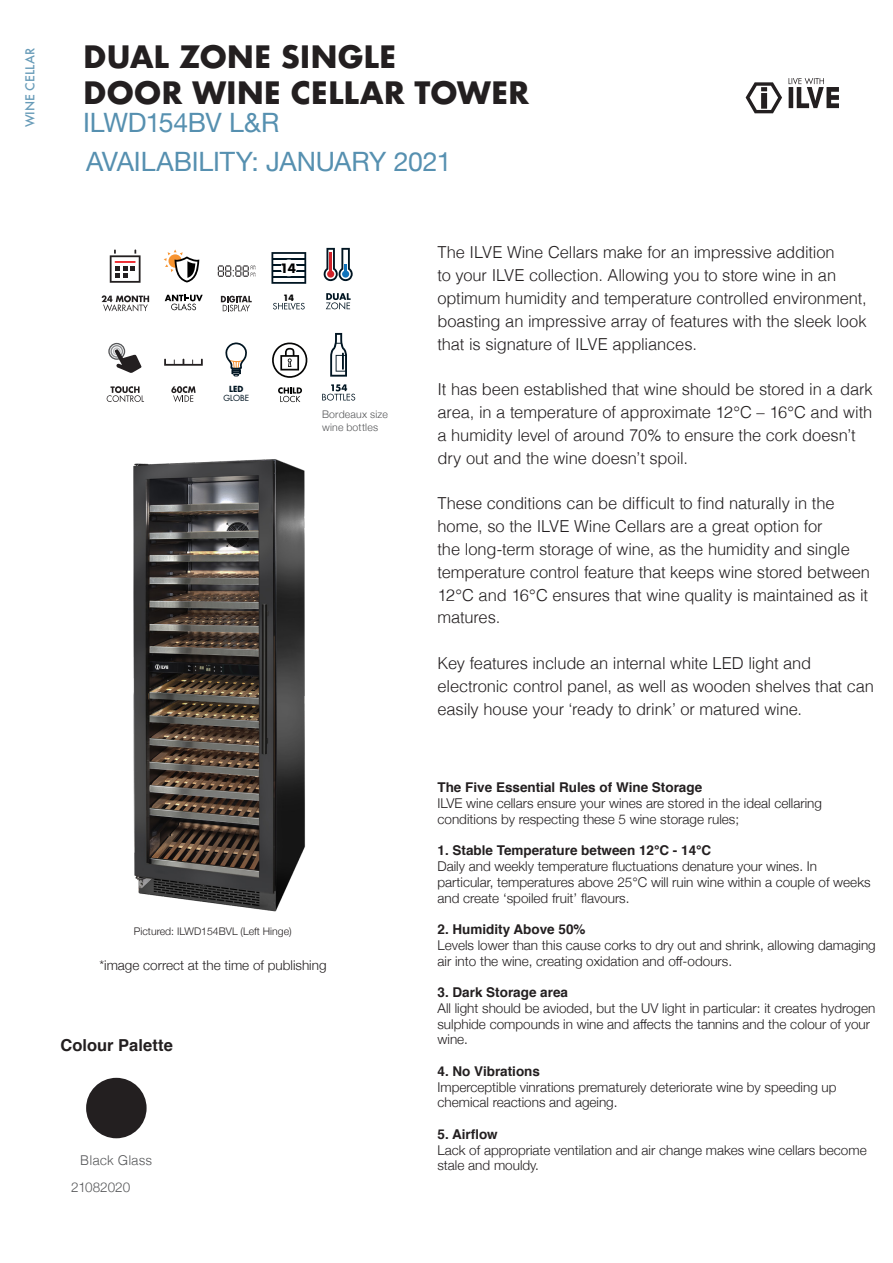
<style>
.page{position:relative;width:893px;height:1263px;background:#fff}
.page>*{position:absolute;margin:0;border:0;box-sizing:border-box;transform-origin:0 0}
.t1{font:700 30px "Futura";letter-spacing:-.01em;color:#231f20}
.t2{font:26.7px "Helvetica Neue";letter-spacing:-.01em;color:#5690b0}
.t3{font:300 16.5px/22.8px "Helvetica";letter-spacing:-.01em;color:#231f20}
.t4{font:700 16.5px "Helvetica";color:#231f20}
.t5{font:300 13.5px/15.8px "Helvetica Neue";color:#231f20}
.t6{font:700 13.5px "Helvetica";color:#231f20}
.t7{font:300 13.5px "Helvetica";color:#57585a}
.t8{font:300 13.5px "Helvetica Neue";letter-spacing:-.005em;color:#57585a}
.t9{font:700 12.6px "Futura";color:#000001;scale:.96 1}
.t10{font:500 12px "Futura";color:#5690b0}
.t11{font:300 10.5px "Helvetica Neue";color:#231f20}
.t12{font:300 10.5px/12.6px "Helvetica Neue";letter-spacing:.02em;color:#57585a}
.t13{font:700 8.55px "Futura";color:#000001;scale:.96 1}
.t14{font:8.25px/8.7px "Futura";color:#001522;text-align:center}
.s1{font-weight:700}
</style>
<div class="page">
<svg style="left:322px;top:384px;width:33px;height:17px"></svg>
<svg style="left:330px;top:333px;width:17px;height:44px"></svg>
<img style="left:133px;top:459px;width:172px;height:453px">
<svg style="left:221px;top:296px;width:31px;height:15px"></svg>
<svg style="left:218px;top:265px;width:37px;height:12px"></svg>
<svg style="left:165px;top:295px;width:38px;height:15px"></svg>
<svg style="left:164px;top:249px;width:35px;height:33px"></svg>
<svg style="left:273px;top:303px;width:32px;height:7px"></svg>
<svg style="left:271px;top:252px;width:35px;height:32px"></svg>
<svg style="left:225px;top:342px;width:22px;height:34px"></svg>
<svg style="left:171px;top:386px;width:25px;height:16px"></svg>
<svg style="left:164px;top:359px;width:39px;height:7px"></svg>
<svg style="left:107px;top:386px;width:37px;height:16px"></svg>
<svg style="left:108px;top:343px;width:34px;height:30px"></svg>
<svg style="left:102px;top:295px;width:47px;height:16px"></svg>
<svg style="left:110px;top:249px;width:31px;height:34px"></svg>
<svg style="left:326px;top:293px;width:25px;height:16px"></svg>
<svg style="left:323px;top:248px;width:30px;height:33px"></svg>
<svg style="left:278px;top:387px;width:24px;height:15px"></svg>
<svg style="left:272px;top:342px;width:35px;height:36px"></svg>
<svg style="left:746px;top:78px;width:93px;height:35px"></svg>
<div style="left:86px;top:1078px;width:61px;height:60px;background:#231f20;border-radius:50%"></div>
<p class="t10" style="left:22px;top:127px;width:81px;rotate:-90deg">WINE CELLAR</p>
<p class="t1" style="left:83px;top:35px;width:314px">DUAL ZONE SINGLE</p>
<p class="t1" style="left:83px;top:71px;width:448px">DOOR WINE CELLAR TOWER</p>
<p class="t2" style="left:83px;top:103px;width:198px">ILWD154BV L&amp;R</p>
<p class="t2" style="left:86px;top:142px;width:367px">AVAILABILITY: JANUARY 2021</p>
<p class="t9" style="left:280px;top:259px;width:18px">14</p>
<p class="t13" style="left:283px;top:292px;width:13px">14</p>
<p class="t14" style="left:223px;top:384px;width:27px"><span class="s1">LED<br></span>GLOBE</p>
<p class="t12" style="left:322px;top:407px;width:67px">Bordeaux size wine bottles</p>
<p class="t11" style="left:134px;top:923px;width:159px">Pictured: ILWD154BVL (Left Hinge)</p>
<p class="t5" style="left:99px;top:956px;width:229px">*image correct at the time of publishing</p>
<p class="t4" style="left:60px;top:1032px;width:114px">Colour Palette</p>
<p class="t7" style="left:80px;top:1148px;width:74px">Black Glass</p>
<p class="t8" style="left:71px;top:1176px;width:60px">21082020</p>
<p class="t3" style="left:437px;top:240px;width:431px">The ILVE Wine Cellars make for an impressive addition<br>to your ILVE collection. Allowing you to store wine in an optimum humidity and temperature controlled environment, boasting an impressive array of features with the sleek look that is signature of ILVE appliances.</p>
<p class="t3" style="left:437px;top:377px;width:437px">It has been established that wine should be stored in a dark area, in a temperature of approximate 12°C – 16°C and with a humidity level of around 70% to ensure the cork doesn’t dry out and the wine doesn’t spoil.</p>
<p class="t3" style="left:437px;top:491px;width:434px">These conditions can be difficult to find naturally in the home, so the ILVE Wine Cellars are a great option for<br>the long-term storage of wine, as the humidity and single temperature control feature that keeps wine stored between 12°C and 16°C ensures that wine quality is maintained as it matures.</p>
<p class="t3" style="left:437px;top:650px;width:438px">Key features include an internal white LED light and electronic control panel, as well as wooden shelves that can easily house your ‘ready to drink’ or matured wine.</p>
<p class="t6" style="left:437px;top:777px;width:266px">The Five Essential Rules of Wine Storage</p>
<p class="t5" style="left:437px;top:794px;width:386px">ILVE wine cellars ensure your wines are stored in the ideal cellaring conditions by respecting these 5 wine storage rules;</p>
<p class="t6" style="left:437px;top:840px;width:275px">1. Stable Temperature between 12°C - 14°C</p>
<p class="t5" style="left:437px;top:857px;width:435px">Daily and weekly temperature fluctuations denature your wines. In particular, temperatures above 25°C will ruin wine within a couple of weeks and create ‘spoiled fruit’ flavours.</p>
<p class="t6" style="left:437px;top:918px;width:150px">2. Humidity Above 50%</p>
<p class="t5" style="left:437px;top:936px;width:440px">Levels lower than this cause corks to dry out and shrink, allowing damaging air into the wine, creating oxidation and off-odours.</p>
<p class="t6" style="left:437px;top:981px;width:132px">3. Dark Storage area</p>
<p class="t5" style="left:437px;top:999px;width:439px">All light should be avioded, but the UV light in particular: it creates hydrogen sulphide compounds in wine and affects the tannins and the colour of your wine.</p>
<p class="t6" style="left:437px;top:1060px;width:104px">4. No Vibrations</p>
<p class="t5" style="left:437px;top:1078px;width:401px">Imperceptible vinrations prematurely deteriorate wine by speeding up chemical reactions and ageing.</p>
<p class="t6" style="left:437px;top:1123px;width:62px">5. Airflow</p>
<p class="t5" style="left:437px;top:1141px;width:431px">Lack of appropriate ventilation and air change makes wine cellars become stale and mouldy.</p>
</div>
